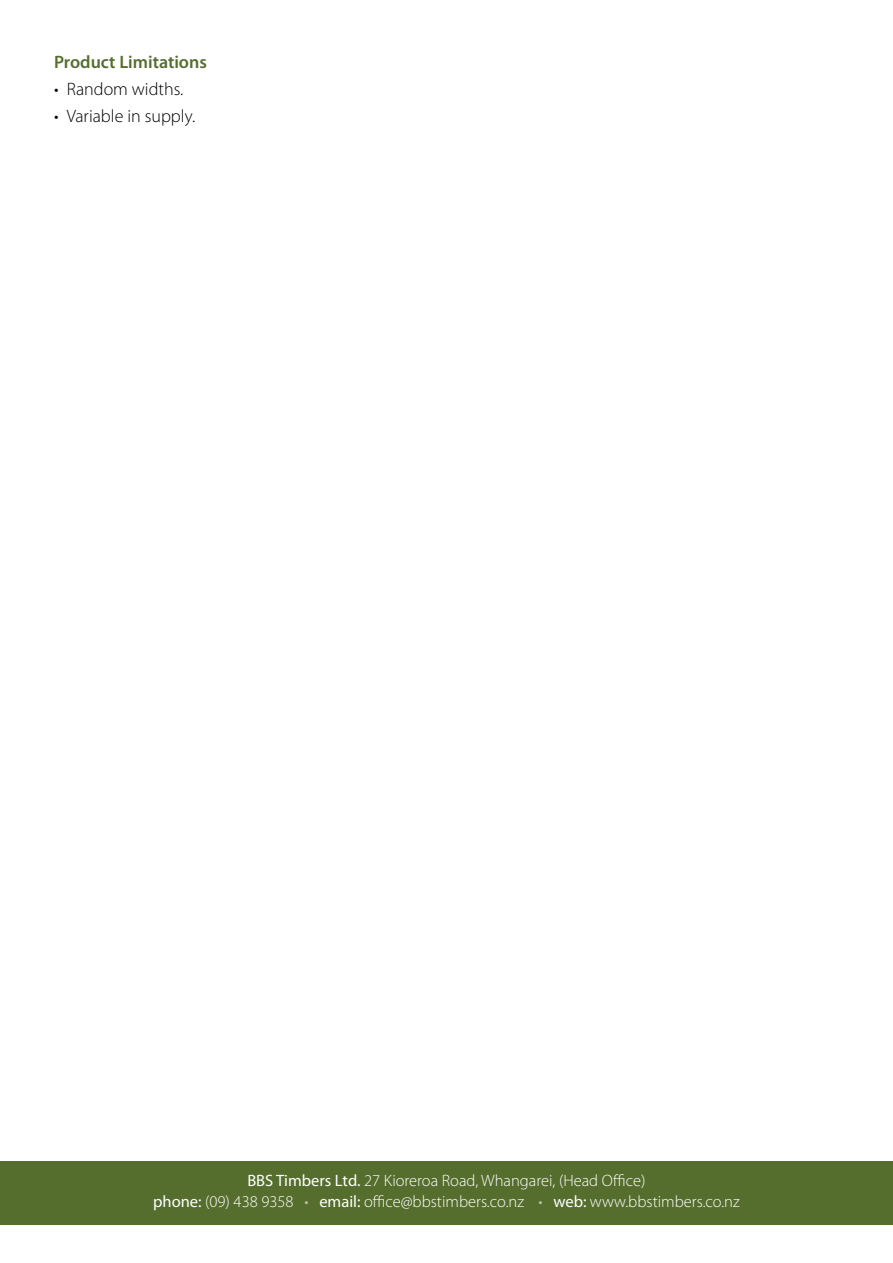
<style>
.page{position:relative;width:893px;height:1263px;background:#fff}
.page>*{position:absolute;margin:0;border:0;box-sizing:border-box;transform-origin:0 0}
.t1{font:300 18px "Myriad Pro";color:#000}
.t2{font:600 18px "Myriad Pro";color:#556e2e}
.t3{font:300 16.5px/21px "Myriad Pro";color:#fff;text-align:center}
.s1{font-weight:400}
.s2{color:#bfc3aa}
</style>
<div class="page">
<div style="left:0;top:1161px;width:892px;height:64px;background:#556e2e"></div>
<p class="t2" style="left:54px;top:50px;width:154px">Product Limitations</p>
<p class="t1" style="left:54px;top:78px;width:131px">• Random widths.</p>
<p class="t1" style="left:54px;top:105px;width:143px">• Variable in supply.</p>
<p class="t3" style="left:153px;top:1170px;width:588px"><span class="s1">BBS Timbers Ltd.</span> 27 Kioreroa Road, Whangarei, (Head Office)<br><span class="s1">phone:</span> (09) 438 9358 <span class="s2">•</span> <span class="s1">email:</span> office@bbstimbers.co.nz <span class="s2">•</span> <span class="s1">web:</span> www.bbstimbers.co.nz</p>
<p class="t3" style="left:613px;top:1170px;width:14px">f</p>
<p class="t3" style="left:372px;top:1191px;width:14px">f</p>
</div>
